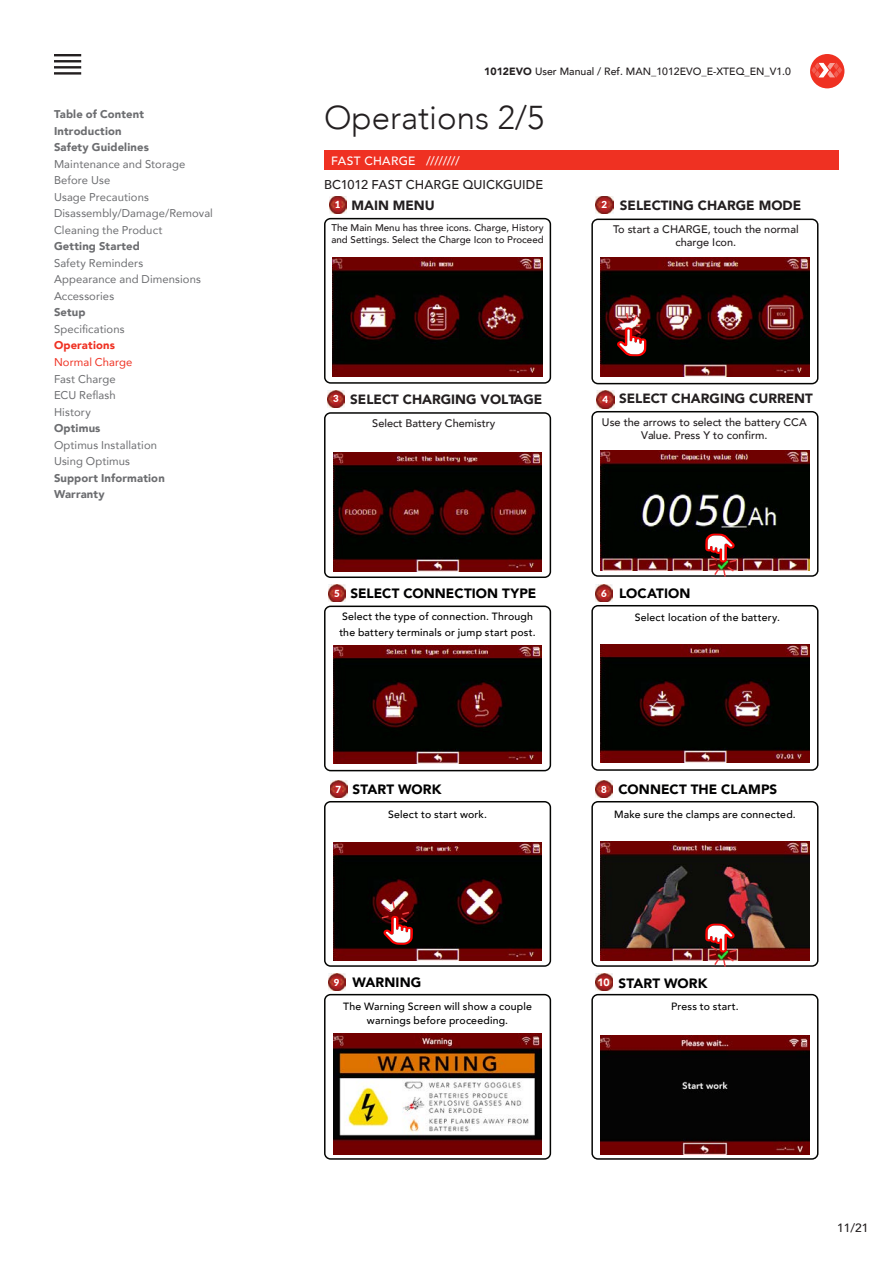
<style>
.page{position:relative;width:893px;height:1263px;background:#fff}
.page>*{position:absolute;margin:0;border:0;box-sizing:border-box;transform-origin:0 0}
.t1{font:300 33px "Avenir";color:#231f20}
.Inter_ital_rouges{font:900 13.5px "Avenir";letter-spacing:.005em;color:#000001}
.t2{font:900 13.35px "Avenir";color:#231f20}
.Inter_ital_rouges-2{font:500 12.75px "Avenir";letter-spacing:.005em;color:#231f20}
.t3{font:500 12px "Avenir";letter-spacing:.025em;color:#fff}
.t4{font:500 12px "Avenir";color:#231f20}
.t5{font:11.25px "Avenir";letter-spacing:.01em;color:#6c6d70}
.t6{font:900 11.25px "Avenir";letter-spacing:.015em;color:#6c6d70}
.t7{font:11.25px "Avenir";letter-spacing:.01em;color:#ef3122}
.t8{font:900 11.25px "Avenir";letter-spacing:.015em;color:#ef3122}
.t9{font:500 10.95px/13.2px "Avenir";color:#231f20;text-align:center}
.Inter_ital_rouges-3{font:500 10.5px/16.5px "Avenir";letter-spacing:.02em;color:#000001}
.t10{font:500 10.5px "Avenir";color:#231f20}
.Inter_ital_rouges-4{font:900 10.5px "Avenir";color:#fff}
.t11{font:500 9.75px/11.7px "Avenir";color:#231f20}
.t12{font:900 9.75px "Lato";color:#fff}
.s1{font-weight:900}
.s2{font-family:"Lato";font-size:9.75px;color:#fff}
</style>
<div class="page">
<svg style="left:810px;top:54px;width:34px;height:34px"></svg>
<svg style="left:591px;top:994px;width:227px;height:166px"></svg>
<img style="left:596px;top:973px;width:17px;height:18px">
<img style="left:601px;top:1035px;width:208px;height:119px">
<svg style="left:324px;top:994px;width:227px;height:166px"></svg>
<img style="left:328px;top:973px;width:18px;height:18px">
<img style="left:333px;top:1033px;width:209px;height:121px">
<img style="left:596px;top:781px;width:17px;height:17px">
<img style="left:330px;top:781px;width:17px;height:17px">
<svg style="left:591px;top:605px;width:227px;height:166px"></svg>
<img style="left:595px;top:585px;width:18px;height:17px">
<img style="left:601px;top:644px;width:208px;height:119px">
<svg style="left:324px;top:605px;width:227px;height:166px"></svg>
<img style="left:329px;top:585px;width:17px;height:17px">
<img style="left:333px;top:645px;width:209px;height:119px">
<img style="left:596px;top:390px;width:18px;height:18px">
<svg style="left:324px;top:412px;width:227px;height:166px"></svg>
<img style="left:327px;top:390px;width:18px;height:18px">
<img style="left:333px;top:452px;width:209px;height:119px">
<img style="left:596px;top:196px;width:17px;height:18px">
<svg style="left:324px;top:218px;width:227px;height:166px"></svg>
<img style="left:329px;top:196px;width:17px;height:17px">
<img style="left:333px;top:257px;width:209px;height:120px">
<hr style="left:54px;top:72px;width:27px;height:3px;background:#231f20">
<hr style="left:54px;top:66px;width:27px;height:3px;background:#231f20">
<hr style="left:54px;top:60px;width:27px;height:2px;background:#231f20">
<hr style="left:54px;top:54px;width:27px;height:2px;background:#231f20">
<div style="left:324px;top:150px;width:515px;height:20px;background:#ef3122"></div>
<svg style="left:591px;top:219px;width:227px;height:165px"></svg>
<svg style="left:591px;top:411px;width:227px;height:166px"></svg>
<svg style="left:591px;top:801px;width:227px;height:166px"></svg>
<svg style="left:324px;top:801px;width:227px;height:166px"></svg>
<p class="t6" style="left:54px;top:105px;width:92px">Table of Content</p>
<p class="t6" style="left:54px;top:121px;width:69px">Introduction</p>
<p class="t6" style="left:54px;top:138px;width:96px">Safety Guidelines</p>
<p class="t5" style="left:54px;top:155px;width:133px">Maintenance and Storage</p>
<p class="t5" style="left:54px;top:171px;width:58px">Before Use</p>
<p class="t5" style="left:54px;top:188px;width:96px">Usage Precautions</p>
<p class="t5" style="left:54px;top:204px;width:161px">Disassembly/Damage/Removal</p>
<p class="t5" style="left:54px;top:221px;width:110px">Cleaning the Product</p>
<p class="t6" style="left:54px;top:237px;width:87px">Getting Started</p>
<p class="t5" style="left:54px;top:254px;width:91px">Safety Reminders</p>
<p class="t5" style="left:54px;top:270px;width:148px">Appearance and Dimensions</p>
<p class="t5" style="left:54px;top:287px;width:62px">Accessories</p>
<p class="t6" style="left:54px;top:303px;width:33px">Setup</p>
<p class="t5" style="left:54px;top:320px;width:72px">Specifications</p>
<p class="t8" style="left:54px;top:336px;width:62px">Operations</p>
<p class="t7" style="left:54px;top:353px;width:80px">Normal Charge</p>
<p class="t5" style="left:54px;top:370px;width:63px">Fast Charge</p>
<p class="t5" style="left:54px;top:386px;width:63px">ECU Reflash</p>
<p class="t5" style="left:54px;top:403px;width:38px">History</p>
<p class="t6" style="left:54px;top:418px;width:48px">Optimus</p>
<p class="t5" style="left:54px;top:436px;width:105px">Optimus Installation</p>
<p class="t5" style="left:54px;top:452px;width:78px">Using Optimus</p>
<p class="t6" style="left:54px;top:468px;width:112px">Support Information</p>
<p class="t6" style="left:54px;top:484px;width:52px">Warranty</p>
<p class="t10" style="left:484px;top:62px;width:308px"><span class="s1">1012EVO</span> User Manual / Ref. MAN_1012EVO_E-XTEQ_EN_V1.0</p>
<p class="t1" style="left:324px;top:98px;width:222px">Operations 2/5</p>
<p class="t3" style="left:331px;top:150px;width:130px">FAST CHARGE ////////</p>
<p class="Inter_ital_rouges-2" style="left:324px;top:174px;width:221px">BC1012 FAST CHARGE QUICKGUIDE</p>
<p class="t2" style="left:335px;top:194px;width:101px"><span class="s2">1</span> MAIN MENU</p>
<p class="t2" style="left:601px;top:194px;width:201px"><span class="s2">2</span> SELECTING CHARGE MODE</p>
<p class="t11" style="left:331px;top:221px;width:214px">The Main Menu has three icons. Charge, History and Settings. Select the Charge Icon to Proceed</p>
<p class="t9" style="left:613px;top:222px;width:187px">To start a CHARGE, touch the normal charge Icon.</p>
<p class="t2" style="left:333px;top:388px;width:211px"><span class="s2">3</span> SELECT CHARGING VOLTAGE</p>
<p class="t2" style="left:602px;top:387px;width:212px"><span class="s2">4</span> SELECT CHARGING CURRENT</p>
<p class="t9" style="left:372px;top:416px;width:125px">Select Battery Chemistry</p>
<p class="t9" style="left:602px;top:415px;width:206px">Use the arrows to select the battery CCA<br>Value. Press Y to confirm.</p>
<p class="t12" style="left:334px;top:586px;width:7px">5</p>
<p class="Inter_ital_rouges" style="left:350px;top:581px;width:187px">SELECT CONNECTION TYPE</p>
<p class="t12" style="left:601px;top:586px;width:7px">6</p>
<p class="Inter_ital_rouges" style="left:619px;top:581px;width:73px">LOCATION</p>
<p class="Inter_ital_rouges-3" style="left:339px;top:607px;width:198px">Select the type of connection. Through the battery terminals or jump start post.</p>
<p class="Inter_ital_rouges-3" style="left:339px;top:609px;width:198px">Select the type of connection. Through the battery terminals or jump start post.</p>
<p class="Inter_ital_rouges-3" style="left:635px;top:608px;width:147px">Select location of the battery.</p>
<p class="Inter_ital_rouges" style="left:336px;top:778px;width:107px"><span class="s2">7</span> START WORK</p>
<p class="Inter_ital_rouges-3" style="left:388px;top:805px;width:101px">Select to start work.</p>
<p class="Inter_ital_rouges" style="left:601px;top:778px;width:178px"><span class="s2">8</span> CONNECT THE CLAMPS</p>
<p class="Inter_ital_rouges-3" style="left:614px;top:805px;width:183px">Make sure the clamps are connected.</p>
<p class="Inter_ital_rouges" style="left:334px;top:971px;width:89px"><span class="s2">9</span> WARNING</p>
<p class="Inter_ital_rouges-4" style="left:597px;top:973px;width:14px">10</p>
<p class="Inter_ital_rouges" style="left:619px;top:972px;width:90px">START WORK</p>
<p class="Inter_ital_rouges-3" style="left:343px;top:998px;width:190px">The Warning Screen will show a couple</p>
<p class="Inter_ital_rouges-3" style="left:367px;top:1011px;width:143px">warnings before proceeding.</p>
<p class="Inter_ital_rouges-3" style="left:671px;top:998px;width:69px">Press to start.</p>
<p class="t4" style="left:837px;top:1218px;width:33px">11/21</p>
</div>
